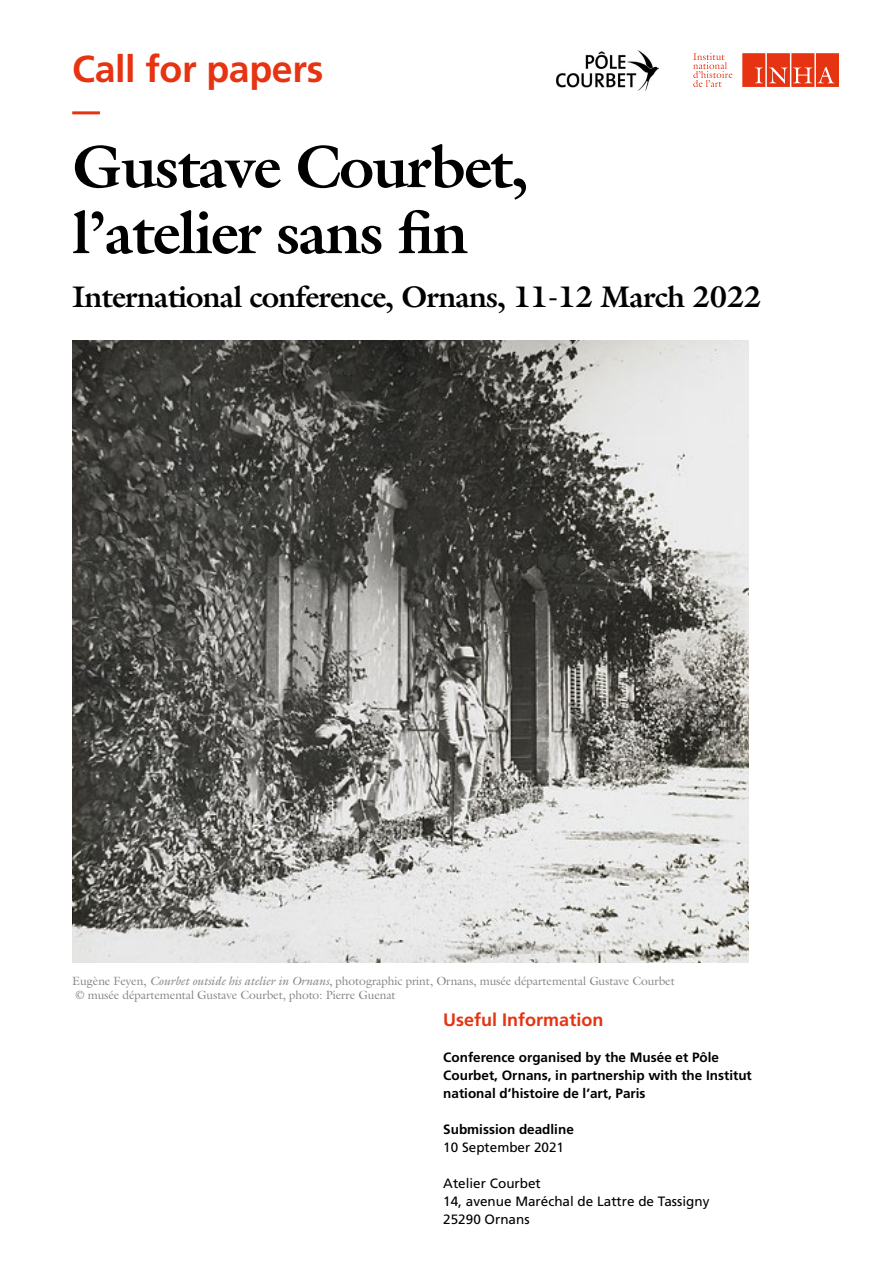
<style>
.page{position:relative;width:893px;height:1263px;background:#fff}
.page>*{position:absolute;margin:0;border:0;box-sizing:border-box;transform-origin:0 0}
.t1{font:700 60px/66px "Galliard Std";letter-spacing:-.03em;color:#000}
.t2{font:700 37.5px "Frutiger LT Std";letter-spacing:-.01em;color:#e63312}
.t3{font:700 30px "Galliard Std";letter-spacing:-.03em;color:#000}
.t4{font:700 18px "Frutiger LT Std";color:#e63312}
.t5{font:700 13.5px/18px "Frutiger LT Std";color:#000}
.t6{font:13.5px/18px "Frutiger LT Std";color:#000}
.t7{font:12px/14.4px "Galliard Std";letter-spacing:-.01em;color:#878787}
.s1{font-style:italic}
</style>
<div class="page">
<hr style="left:72px;top:111px;width:28px;height:3px;background:#e63312">
<img style="left:72px;top:340px;width:676px;height:623px">
<svg style="left:693px;top:53px;width:39px;height:34px"></svg>
<svg style="left:742px;top:53px;width:97px;height:34px;background:#e94f33"></svg>
<img style="left:556px;top:51px;width:102px;height:39px">
<h2 class="t2" style="left:72px;top:47px;width:253px">Call for papers</h2>
<h1 class="t1" style="left:72px;top:133px;width:458px">Gustave Courbet, l’atelier sans fin</h1>
<h3 class="t3" style="left:72px;top:278px;width:691px">International conference, Ornans, 11-12 March 2022</h3>
<p class="t7" style="left:72px;top:973px;width:604px">Eugène Feyen, <span class="s1">Courbet outside his atelier in Ornans</span>, photographic print, Ornans, musée départemental Gustave Courbet © musée départemental Gustave Courbet, photo: Pierre Guenat</p>
<h3 class="t4" style="left:443px;top:1009px;width:162px">Useful Information</h3>
<p class="t5" style="left:443px;top:1048px;width:310px">Conference organised by the Musée et Pôle<br>Courbet, Ornans, in partnership with the Institut national d’histoire de l’art, Paris</p>
<p class="t5" style="left:443px;top:1120px;width:132px">Submission deadline</p>
<p class="t6" style="left:443px;top:1138px;width:122px">10 September 2021</p>
<p class="t6" style="left:443px;top:1174px;width:268px">Atelier Courbet<br>14, avenue Maréchal de Lattre de Tassigny<br>25290 Ornans</p>
</div>
